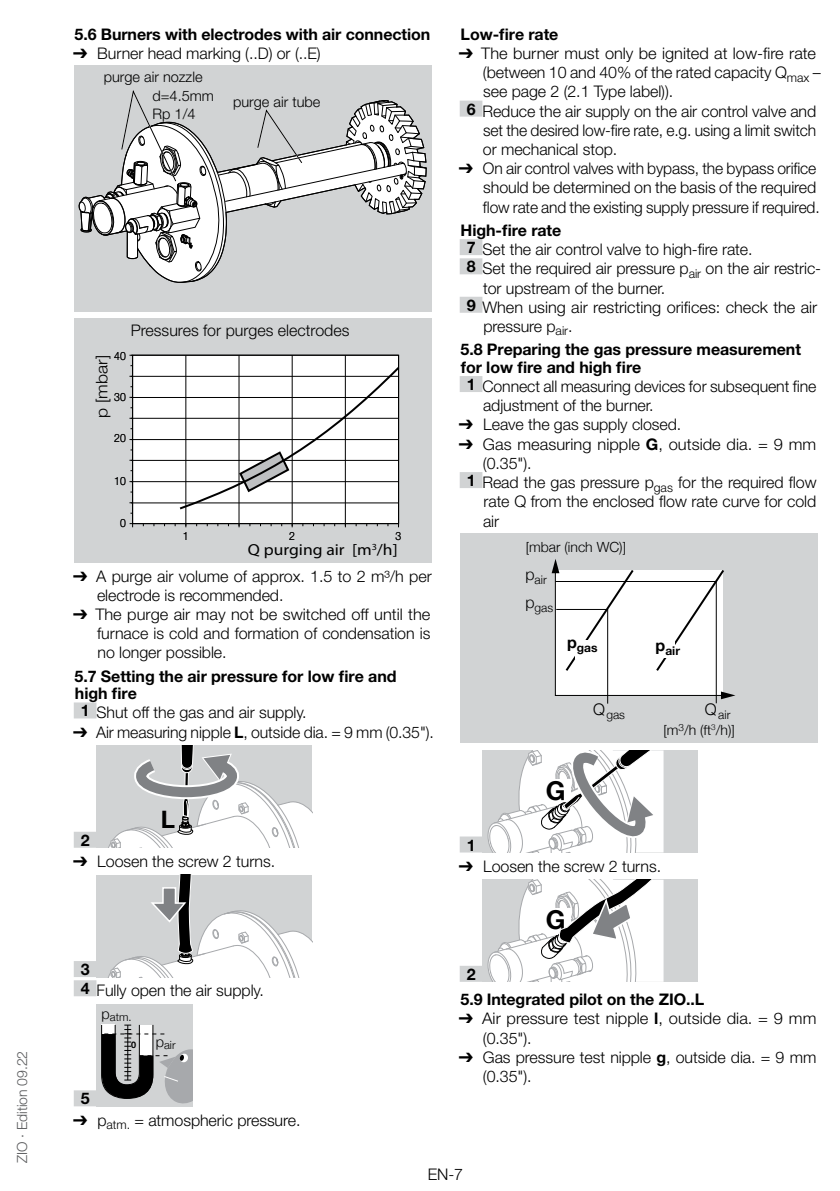
<style>
.page{position:relative;width:840px;height:1191px;background:#fff}
.page>*{position:absolute;margin:0;border:0;box-sizing:border-box;transform-origin:0 0}
.t1{font:700 26px "Helvetica Neue";color:#000}
.t2{font:700 24px "Helvetica Neue";color:#000}
.t3{font:300 16px/19.2px "Helvetica Neue LT Pro";letter-spacing:-.005em;color:#000}
.t4{font:700 16px/17.6px "Helvetica Neue LT Pro";letter-spacing:-.005em;color:#000}
.t5{font:16px "Myriad Pro";color:#000;scale:1.1 1}
.t6{font:300 16px "Helvetica Neue LT Pro";letter-spacing:-.005em;color:#000;scale:1.1 1}
.t7{font:300 16px "Helvetica Neue";color:#000}
.t8{font:300 14.6px/19.4px "Helvetica Neue LT Pro";color:#000}
.t9{font:300 14px "Helvetica Neue";color:#000}
.t10{font:300 14px "Helvetica Neue LT Pro";letter-spacing:-.005em;color:#58595b}
.t11{font:300 12px "Helvetica Neue";color:#000}
.t12{font:700 12px "Helvetica Neue";color:#000}
.t13{font:300 11.4px "Helvetica Neue LT Pro";color:#000;scale:.91 1}
.t14{font:300 11.2px "Helvetica Neue";color:#000}
.t15{font:700 9px "Helvetica Neue";color:#000}
.s1{font-family:"Arial Unicode MS";font-weight:400}
.s2{font-weight:700}
.s3{font-size:14.4px}
</style>
<div class="page">
<div style="left:74px;top:702px;width:22px;height:16px;background:#d1d3d4"></div>
<div style="left:74px;top:831px;width:22px;height:16px;background:#d1d3d4"></div>
<div style="left:74px;top:961px;width:22px;height:16px;background:#d1d3d4"></div>
<div style="left:74px;top:980px;width:22px;height:16px;background:#d1d3d4"></div>
<div style="left:74px;top:1090px;width:22px;height:16px;background:#d1d3d4"></div>
<div style="left:74px;top:65px;width:357px;height:247px;background:#d1d3d4"></div>
<svg style="left:78px;top:90px;width:348px;height:193px"></svg>
<div style="left:74px;top:318px;width:357px;height:244px;background:#d1d3d4"></div>
<div style="left:132px;top:355px;width:266px;height:168px;background:#fff"></div>
<hr style="left:129px;top:523px;width:269px;height:1px;background:#000">
<hr style="left:131px;top:502px;width:267px;height:1px;background:#000">
<hr style="left:131px;top:481px;width:267px;height:1px;background:#000">
<hr style="left:131px;top:460px;width:267px;height:1px;background:#000">
<hr style="left:131px;top:439px;width:267px;height:1px;background:#000">
<hr style="left:131px;top:418px;width:267px;height:1px;background:#000">
<hr style="left:131px;top:397px;width:267px;height:1px;background:#000">
<hr style="left:131px;top:376px;width:267px;height:1px;background:#000">
<hr style="left:131px;top:355px;width:267px;height:1px;background:#000">
<hr style="left:132px;top:355px;width:1px;height:172px;background:#000">
<hr style="left:185px;top:355px;width:1px;height:171px;background:#000">
<hr style="left:238px;top:355px;width:1px;height:171px;background:#000">
<hr style="left:291px;top:355px;width:1px;height:171px;background:#000">
<hr style="left:345px;top:355px;width:1px;height:171px;background:#000">
<hr style="left:398px;top:355px;width:1px;height:171px;background:#000">
<svg style="left:177px;top:365px;width:223px;height:146px"></svg>
<svg style="left:96px;top:745px;width:216px;height:103px"></svg>
<svg style="left:96px;top:875px;width:216px;height:103px"></svg>
<div style="left:96px;top:1004px;width:97px;height:102px;background:#d1d3d4"></div>
<svg style="left:101px;top:1024px;width:92px;height:80px"></svg>
<div style="left:459px;top:101px;width:23px;height:16px;background:#d1d3d4"></div>
<div style="left:459px;top:239px;width:23px;height:16px;background:#d1d3d4"></div>
<div style="left:459px;top:258px;width:23px;height:16px;background:#d1d3d4"></div>
<div style="left:459px;top:297px;width:23px;height:16px;background:#d1d3d4"></div>
<div style="left:459px;top:376px;width:23px;height:16px;background:#d1d3d4"></div>
<div style="left:459px;top:472px;width:23px;height:16px;background:#d1d3d4"></div>
<div style="left:459px;top:836px;width:23px;height:16px;background:#d1d3d4"></div>
<div style="left:459px;top:965px;width:23px;height:16px;background:#d1d3d4"></div>
<div style="left:459px;top:532px;width:357px;height:210px;background:#d1d3d4"></div>
<svg style="left:551px;top:559px;width:184px;height:145px"></svg>
<div style="left:482px;top:750px;width:215px;height:102px;background:#d1d3d4"></div>
<svg style="left:485px;top:750px;width:178px;height:103px"></svg>
<div style="left:482px;top:879px;width:215px;height:102px;background:#d1d3d4"></div>
<svg style="left:485px;top:879px;width:178px;height:103px"></svg>
<p class="t10" style="left:13px;top:1162px;width:113px;rotate:-90deg">ZIO · Edition 09.22</p>
<p class="t4" style="left:74px;top:25px;width:357px">5.6 Burners with electrodes with air connection</p>
<p class="t3" style="left:73px;top:43px;width:249px"><span class="s1">➔</span> Burner head marking (..D) or (..E)</p>
<p class="t8" style="left:233px;top:92px;width:89px">purge air tube</p>
<p class="t8" style="left:152px;top:66px;width:63px;text-indent:-49px">purge air nozzle d=4.5mm</p>
<p class="t8" style="left:152px;top:103px;width:45px">Rp 1/4</p>
<p class="t3" style="left:131px;top:321px;width:220px">Pressures for purges electrodes</p>
<p class="t13" style="left:114px;top:349px;width:14px">40</p>
<p class="t6" style="left:92px;top:418px;width:58px;rotate:-90deg">p [mbar]</p>
<p class="t13" style="left:114px;top:389px;width:14px">30</p>
<p class="t13" style="left:114px;top:431px;width:14px">20</p>
<p class="t13" style="left:114px;top:474px;width:14px">10</p>
<p class="t13" style="left:120px;top:516px;width:8px">0</p>
<p class="t13" style="left:183px;top:529px;width:8px">1</p>
<p class="t13" style="left:289px;top:529px;width:8px">2</p>
<p class="t13" style="left:395px;top:529px;width:8px">3</p>
<p class="t5" style="left:248px;top:540px;width:137px">Q purging air [m<sup>3</sup>/h]</p>
<p class="t3" style="left:97px;top:566px;width:336px;text-indent:-24px"><span class="s1">➔</span> A purge air volume of approx. 1.5 to 2 m³/h per electrode is recommended.</p>
<p class="t3" style="left:97px;top:604px;width:334px;text-align:justify;text-indent:-24px"><span class="s1">➔</span> The purge air may not be switched off until the furnace is cold and formation of condensation is no longer possible.</p>
<p class="t4" style="left:75px;top:667px;width:323px">5.7 Setting the air pressure for low fire and high fire</p>
<p class="t3" style="left:81px;top:703px;width:227px"><span class="s2">1</span> Shut off the gas and air supply.</p>
<p class="t3" style="left:73px;top:722px;width:362px"><span class="s1">➔</span> Air measuring nipple <span class="s2">L</span>, outside dia. = 9 mm (0.35").</p>
<h2 class="t2" style="left:161px;top:800px;width:16px">L</h2>
<p class="t3" style="left:73px;top:851px;width:203px"><span class="s1">➔</span> Loosen the screw 2 turns.</p>
<p class="t4" style="left:81px;top:831px;width:10px">2</p>
<p class="t3" style="left:81px;top:958px;width:184px;line-height:21.2px"><span class="s2">3<br>4</span> Fully open the air supply.</p>
<p class="t14" style="left:102px;top:1008px;width:32px"><span class="s3">p</span>atm.</p>
<p class="t4" style="left:81px;top:1089px;width:10px">5</p>
<p class="t15" style="left:131px;top:1037px;width:7px">0</p>
<p class="t14" style="left:156px;top:1036px;width:21px"><span class="s3">p</span>air</p>
<p class="t3" style="left:73px;top:1110px;width:229px"><span class="s1">➔</span> p<sub>atm.</sub> = atmospheric pressure.</p>
<p class="t4" style="left:460px;top:25px;width:99px">Low-fire rate</p>
<p class="t3" style="left:458px;top:43px;width:358px"><span class="s1">➔</span> The burner must only be ignited at low-fire rate</p>
<p class="t3" style="left:482px;top:63px;width:339px">(between 10 and 40% of the rated capacity Q<sub>max</sub> –</p>
<p class="t3" style="left:483px;top:82px;width:191px">see page 2 (2.1 Type label)).</p>
<p class="t3" style="left:466px;top:101px;width:351px"><span class="s2">6</span> Reduce the air supply on the air control valve and</p>
<p class="t3" style="left:483px;top:120px;width:334px">set the desired low-fire rate, e.g. using a limit switch</p>
<p class="t3" style="left:482px;top:139px;width:136px">or mechanical stop.</p>
<p class="t3" style="left:482px;top:159px;width:338px;text-indent:-24px"><span class="s1">➔</span> On air control valves with bypass, the bypass orifice should be determined on the basis of the required flow rate and the existing supply pressure if required.</p>
<p class="t4" style="left:460px;top:221px;width:102px">High-fire rate</p>
<p class="t3" style="left:466px;top:239px;width:287px"><span class="s2">7</span> Set the air control valve to high-fire rate.</p>
<p class="t3" style="left:466px;top:259px;width:356px"><span class="s2">8</span> Set the required air pressure p<sub>air</sub> on the air restric-</p>
<p class="t3" style="left:483px;top:278px;width:183px">tor upstream of the burner.</p>
<p class="t3" style="left:466px;top:297px;width:352px"><span class="s2">9</span> When using air restricting orifices: check the air</p>
<p class="t3" style="left:483px;top:316px;width:90px">pressure p<sub>air</sub>.</p>
<p class="t4" style="left:460px;top:340px;width:342px">5.8 Preparing the gas pressure measurement for low fire and high fire</p>
<p class="t3" style="left:482px;top:376px;width:334px;text-indent:-16px"><span class="s2">1</span> Connect all measuring devices for subsequent fine adjustment of the burner.</p>
<p class="t3" style="left:458px;top:415px;width:224px"><span class="s1">➔</span> Leave the gas supply closed.</p>
<p class="t3" style="left:458px;top:434px;width:358px"><span class="s1">➔</span> Gas measuring nipple <span class="s2">G</span>, outside dia. = 9 mm</p>
<p class="t3" style="left:482px;top:453px;width:50px">(0.35").</p>
<p class="t3" style="left:466px;top:472px;width:351px"><span class="s2">1</span> Read the gas pressure p<sub>gas</sub> for the required flow</p>
<p class="t3" style="left:483px;top:491px;width:334px">rate Q from the enclosed flow rate curve for cold</p>
<p class="t3" style="left:482px;top:511px;width:18px">air</p>
<p class="t9" style="left:525px;top:535px;width:102px">[mbar (inch WC)]</p>
<p class="t11" style="left:525px;top:570px;width:23px"><sup>p</sup>air</p>
<p class="t11" style="left:525px;top:598px;width:29px"><sup>p</sup>gas</p>
<p class="t12" style="left:566px;top:638px;width:32px"><sup>p</sup>gas</p>
<p class="t12" style="left:655px;top:641px;width:26px"><sup>p</sup>air</p>
<p class="t7" style="left:592px;top:696px;width:13px">Q</p>
<p class="t11" style="left:718px;top:704px;width:14px">air</p>
<p class="t7" style="left:704px;top:696px;width:13px">Q</p>
<p class="t11" style="left:606px;top:704px;width:20px">gas</p>
<p class="t9" style="left:663px;top:719px;width:73px">[m<sup>3</sup>/h (ft<sup>3</sup>/h)]</p>
<p class="t4" style="left:466px;top:835px;width:10px">1</p>
<h1 class="t1" style="left:545px;top:770px;width:21px">G</h1>
<p class="t3" style="left:458px;top:856px;width:203px"><span class="s1">➔</span> Loosen the screw 2 turns.</p>
<p class="t4" style="left:466px;top:965px;width:10px">2</p>
<h1 class="t1" style="left:545px;top:899px;width:21px">G</h1>
<p class="t4" style="left:460px;top:990px;width:245px">5.9 Integrated pilot on the ZIO..L</p>
<p class="t3" style="left:482px;top:1008px;width:335px;text-indent:-24px"><span class="s1">➔</span> Air pressure test nipple <span class="s2">l</span>, outside dia. = 9 mm (0.35").</p>
<p class="t3" style="left:482px;top:1047px;width:335px;text-indent:-24px"><span class="s1">➔</span> Gas pressure test nipple <span class="s2">g</span>, outside dia. = 9 mm (0.35").</p>
<p class="t3" style="left:427px;top:1164px;width:37px">EN-7</p>
</div>
